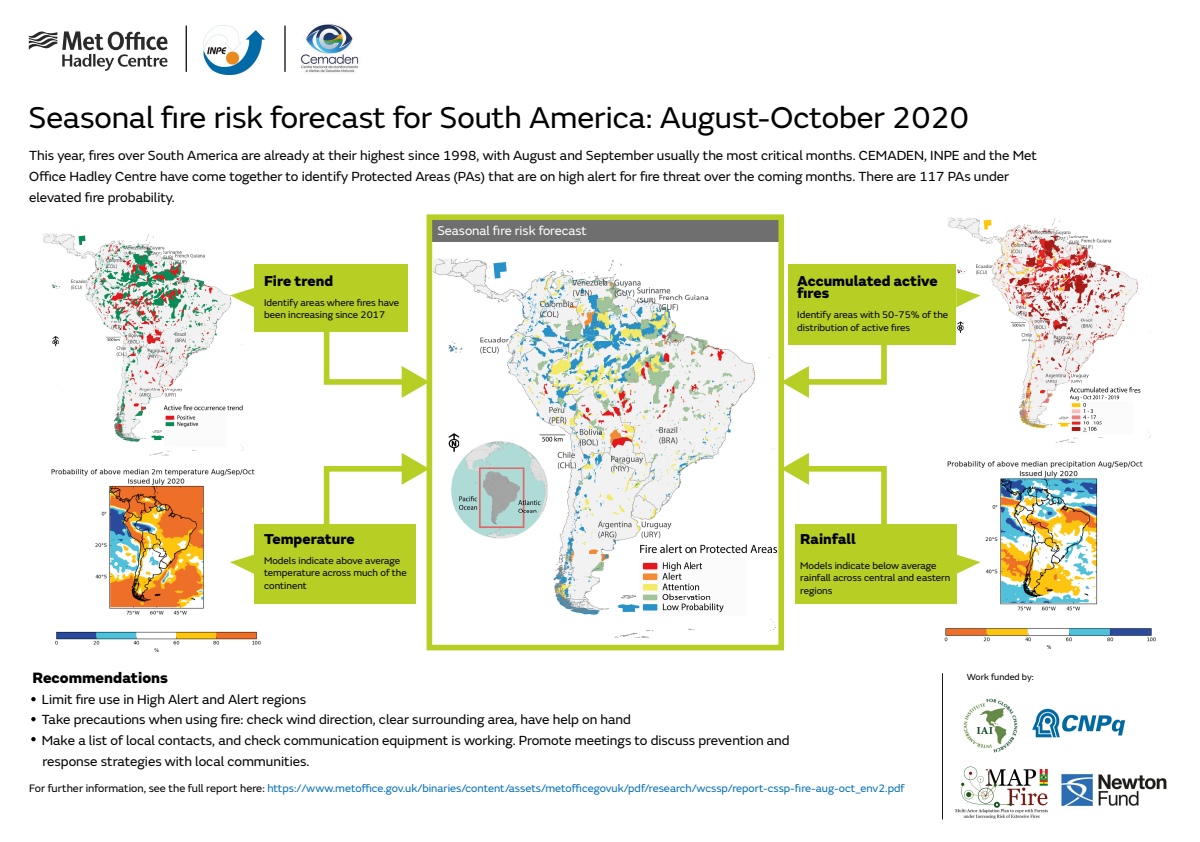
<style>
.page{position:relative;width:1200px;height:842px;background:#fff}
.page>*{position:absolute;margin:0;border:0;box-sizing:border-box;transform-origin:0 0}
.t1{font:31.38px "FS Emeric";color:#020203}
.t2{font:800 15.62px "FS Emeric";color:#020203}
.t3{font:800 15px/12.5px "FS Emeric";color:#020203}
.t4{font:13.75px/20.6px "FS Emeric";color:#020203}
.t5{font:13.12px "FS Emeric";color:#fff}
.t6{font:11.25px "FS Emeric";color:#0671b9}
.t7{font:10px/12.5px "FS Emeric";color:#020203}
.t8{font:9.19px "FS Emeric";color:#020203}
.s1{color:#fff}
.s2{color:#020203}
</style>
<div class="page">
<div style="left:254px;top:264px;width:154px;height:67px;background:#b7ce25"></div>
<img style="left:944px;top:461px;width:212px;height:188px">
<img style="left:51px;top:468px;width:210px;height:184px">
<img style="left:434px;top:258px;width:343px;height:380px">
<img style="left:947px;top:217px;width:204px;height:226px">
<img style="left:43px;top:233px;width:201px;height:223px">
<hr style="left:186px;top:26px;width:1px;height:46px;background:#020203">
<svg style="left:230px;top:288px;width:24px;height:19px"></svg>
<svg style="left:230px;top:554px;width:24px;height:20px"></svg>
<div style="left:254px;top:524px;width:162px;height:80px;background:#b7ce25"></div>
<svg style="left:321px;top:325px;width:106px;height:73px"></svg>
<svg style="left:323px;top:453px;width:104px;height:78px"></svg>
<div style="left:789px;top:264px;width:167px;height:80px;background:#b7ce25"></div>
<svg style="left:956px;top:288px;width:25px;height:19px"></svg>
<svg style="left:956px;top:554px;width:25px;height:20px"></svg>
<div style="left:795px;top:524px;width:161px;height:80px;background:#b7ce25"></div>
<svg style="left:784px;top:325px;width:106px;height:73px"></svg>
<svg style="left:784px;top:453px;width:103px;height:78px"></svg>
<hr style="left:284px;top:26px;width:2px;height:46px;background:#020203">
<img style="left:204px;top:26px;width:60px;height:48px">
<div style="left:53px;top:338px;width:60px;height:60px;background:#fff;border-radius:50%"></div>
<div style="left:955px;top:324px;width:63px;height:64px;background:#fff;border-radius:50%"></div>
<div style="left:429px;top:218px;width:352px;height:24px;background:#6f6f6f"></div>
<div style="left:427px;top:214px;width:357px;height:436px;border:6px solid #b7ce25"></div>
<svg style="left:31px;top:697px;width:5px;height:4px"></svg>
<svg style="left:31px;top:717px;width:5px;height:4px"></svg>
<svg style="left:31px;top:737px;width:5px;height:4px"></svg>
<img style="left:300px;top:24px;width:59px;height:49px">
<img style="left:1032px;top:708px;width:93px;height:30px">
<img style="left:963px;top:698px;width:55px;height:55px">
<img style="left:942px;top:766px;width:106px;height:54px">
<img style="left:1061px;top:773px;width:106px;height:33px">
<hr style="left:942px;top:673px;width:1px;height:146px;background:#1a1b1b">
<svg style="left:29px;top:31px;width:139px;height:40px"></svg>
<h1 class="t1" style="left:29px;top:95px;width:942px">Seasonal fire risk forecast for South America: August-October 2020</h1>
<p class="t4" style="left:29px;top:145px;width:1009px">This year, fires over South America are already at their highest since 1998, with August and September usually the most critical months. CEMADEN, INPE and the Met<br>Office Hadley Centre have come together to identify Protected Areas (PAs) that are on high alert for fire threat over the coming months. There are 117 PAs under elevated fire probability.</p>
<p class="t3" style="left:264px;top:273px;width:71px">Fire trend</p>
<p class="t7" style="left:264px;top:295px;width:137px">Identify areas where fires have been increasing since 2017</p>
<p class="t5" style="left:437px;top:221px;width:151px">Seasonal fire risk forecast</p>
<p class="t3" style="left:797px;top:273px;width:142px">Accumulated active fires</p>
<p class="t7" style="left:797px;top:308px;width:153px">Identify areas with 50-75% of the distribution of active fires</p>
<p class="t3" style="left:264px;top:531px;width:92px">Temperature</p>
<p class="t7" style="left:264px;top:554px;width:144px">Models indicate above average temperature across much of the continent</p>
<p class="t3" style="left:800px;top:531px;width:57px">Rainfall</p>
<p class="t7" style="left:800px;top:559px;width:152px">Models indicate below average rainfall across central and eastern regions</p>
<p class="t2" style="left:32px;top:665px;width:137px">Recommendations</p>
<p class="t4" style="left:42px;top:688px;width:266px">Limit fire use in High Alert and Alert regions</p>
<p class="t4" style="left:42px;top:709px;width:591px">Take precautions when using fire: check wind direction, clear surrounding area, have help on hand</p>
<p class="t4" style="left:42px;top:729px;width:749px">Make a list of local contacts, and check communication equipment is working. Promote meetings to discuss prevention and</p>
<p class="t4" style="left:29px;top:750px;width:282px"><span class="s1">v</span> response strategies with local communities.</p>
<p class="t6" style="left:29px;top:780px;width:877px"><span class="s2">For further information, see the full report here:</span> https://www.metoffice.gov.uk/binaries/content/assets/metofficegovuk/pdf/research/wcssp/report-cssp-fire-aug-oct_env2.pdf</p>
<p class="t8" style="left:967px;top:670px;width:68px">Work funded by:</p>
</div>
